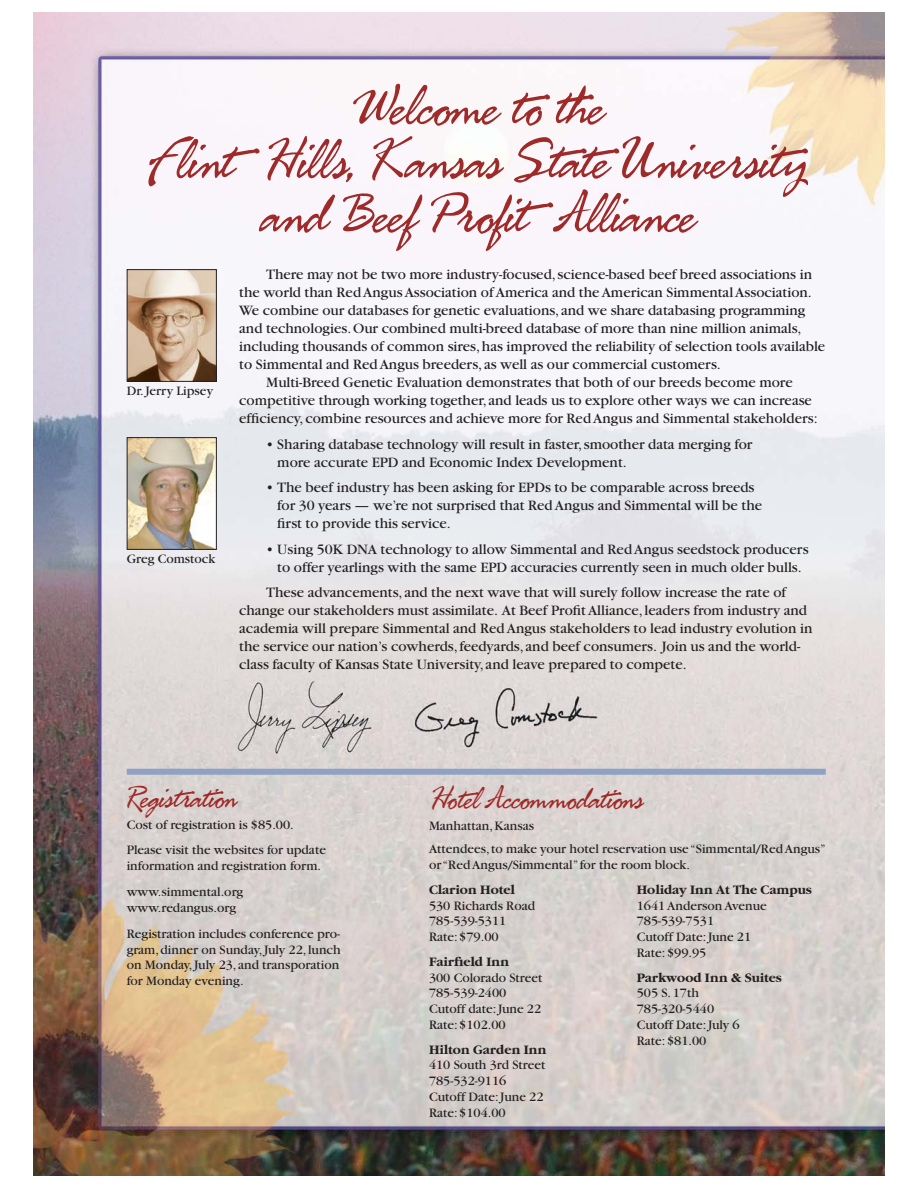
<style>
.page{position:relative;width:918px;height:1188px;background:#fff}
.page>*{position:absolute;margin:0;border:0;box-sizing:border-box;transform-origin:0 0}
.t1{font:60px/54px "Fresh Script";color:#9e2a29;text-align:center}
.t2{font:33px "Fresh Script";color:#9e2a29}
.t3{font:15px/18px "Garamond";color:#231f20}
.t4{font:13.5px/15.8px "Garamond";color:#231f20}
.t5{font:700 13.5px "Garamond";color:#231f20}
</style>
<div class="page">
<img style="left:34px;top:12px;width:850px;height:1164px">
<img style="left:129px;top:271px;width:86px;height:109px">
<div style="left:127px;top:269px;width:90px;height:113px;border:1px solid #231f20"></div>
<img style="left:129px;top:439px;width:86px;height:109px">
<div style="left:127px;top:437px;width:90px;height:113px;border:1px solid #231f20"></div>
<div style="left:127px;top:769px;width:699px;height:6px;background:#90a2c3"></div>
<h1 class="t1" style="left:147px;top:87px;width:669px">Welcome to the<br>FlintHills, Kansas State University and Beef ProfitAlliance</h1>
<p class="t3" style="left:266px;top:267px;width:547px">There may not be two more industry-focused, science-based beef breed associations in</p>
<p class="t3" style="left:239px;top:285px;width:574px">the world than Red Angus Association of America and the American Simmental Association.</p>
<p class="t3" style="left:239px;top:303px;width:568px">We combine our databases for genetic evaluations, and we share databasing programming</p>
<p class="t3" style="left:239px;top:321px;width:564px">and technologies. Our combined multi-breed database of more than nine million animals,</p>
<p class="t3" style="left:239px;top:339px;width:588px">including thousands of common sires, has improved the reliability of selection tools available</p>
<p class="t3" style="left:239px;top:357px;width:483px">to Simmental and Red Angus breeders, as well as our commercial customers.</p>
<p class="t3" style="left:266px;top:375px;width:528px">Multi-Breed Genetic Evaluation demonstrates that both of our breeds become more</p>
<p class="t3" style="left:239px;top:393px;width:574px">competitive through working together, and leads us to explore other ways we can increase</p>
<p class="t3" style="left:239px;top:411px;width:580px">efficiency, combine resources and achieve more for Red Angus and Simmental stakeholders:</p>
<p class="t3" style="left:277px;top:437px;width:477px;text-indent:-11px">• Sharing database technology will result in faster, smoother data merging for more accurate EPD and Economic Index Development.</p>
<p class="t3" style="left:277px;top:480px;width:486px;text-indent:-11px">• The beef industry has been asking for EPDs to be comparable across breeds for 30 years — we’re not surprised that Red Angus and Simmental will be the first to provide this service.</p>
<p class="t3" style="left:266px;top:542px;width:544px;text-align:center">• Using 50K DNA technology to allow Simmental and Red Angus seedstock producers to offer yearlings with the same EPD accuracies currently seen in much older bulls.</p>
<p class="t3" style="left:239px;top:585px;width:575px;text-indent:27px">These advancements, and the next wave that will surely follow increase the rate of change our stakeholders must assimilate. At Beef Profit Alliance, leaders from industry and academia will prepare Simmental and Red Angus stakeholders to lead industry evolution in the service our nation’s cowherds, feedyards, and beef consumers. Join us and the world&shy;class faculty of Kansas State University, and leave prepared to compete.</p>
<p class="t4" style="left:127px;top:384px;width:88px">Dr. Jerry Lipsey</p>
<p class="t4" style="left:127px;top:552px;width:90px">Greg Comstock</p>
<h2 class="t2" style="left:127px;top:787px;width:110px">Registration</h2>
<p class="t4" style="left:127px;top:814px;width:201px;line-height:24.8px">Cost of registration is $85.00.<br>Please visit the websites for update</p>
<p class="t4" style="left:127px;top:853px;width:196px;line-height:26.2px">information and registration form. www.simmental.org</p>
<p class="t4" style="left:127px;top:895px;width:215px;line-height:26.2px">www.redangus.org<br>Registration includes conference pro-</p>
<p class="t4" style="left:127px;top:943px;width:215px;text-align:justify">gram, dinner on Sunday, July 22, lunch on Monday, July 23, and transporation for Monday evening.</p>
<h2 class="t2" style="left:429px;top:788px;width:215px">Hotel Accommodations</h2>
<p class="t4" style="left:429px;top:815px;width:398px;line-height:23.2px">Manhattan, Kansas<br>Attendees, to make your hotel reservation use “Simmental/Red Angus”</p>
<p class="t4" style="left:429px;top:858px;width:263px">or “Red Angus/Simmental” for the room block.</p>
<p class="t5" style="left:429px;top:884px;width:87px">Clarion Hotel</p>
<p class="t4" style="left:429px;top:899px;width:108px">530 Richards Road<br>785-539-5311<br>Rate: $79.00</p>
<p class="t5" style="left:429px;top:956px;width:82px">Fairfield Inn</p>
<p class="t4" style="left:429px;top:971px;width:115px">300 Colorado Street<br>785-539-2400<br>Cutoff date: June 22<br>Rate: $102.00</p>
<p class="t5" style="left:429px;top:1044px;width:119px">Hilton Garden Inn</p>
<p class="t4" style="left:429px;top:1058px;width:118px">410 South 3rd Street<br>785-532-9116<br>Cutoff Date: June 22<br>Rate: $104.00</p>
<p class="t5" style="left:637px;top:884px;width:177px">Holiday Inn At The Campus</p>
<p class="t4" style="left:637px;top:899px;width:132px">1641 Anderson Avenue<br>785-539-7531<br>Cutoff Date: June 21<br>Rate: $99.95</p>
<p class="t5" style="left:637px;top:972px;width:147px">Parkwood Inn &amp; Suites</p>
<p class="t4" style="left:637px;top:986px;width:104px">505 S. 17th<br>785-320-5440<br>Cutoff Date: July 6<br>Rate: $81.00</p>
</div>
